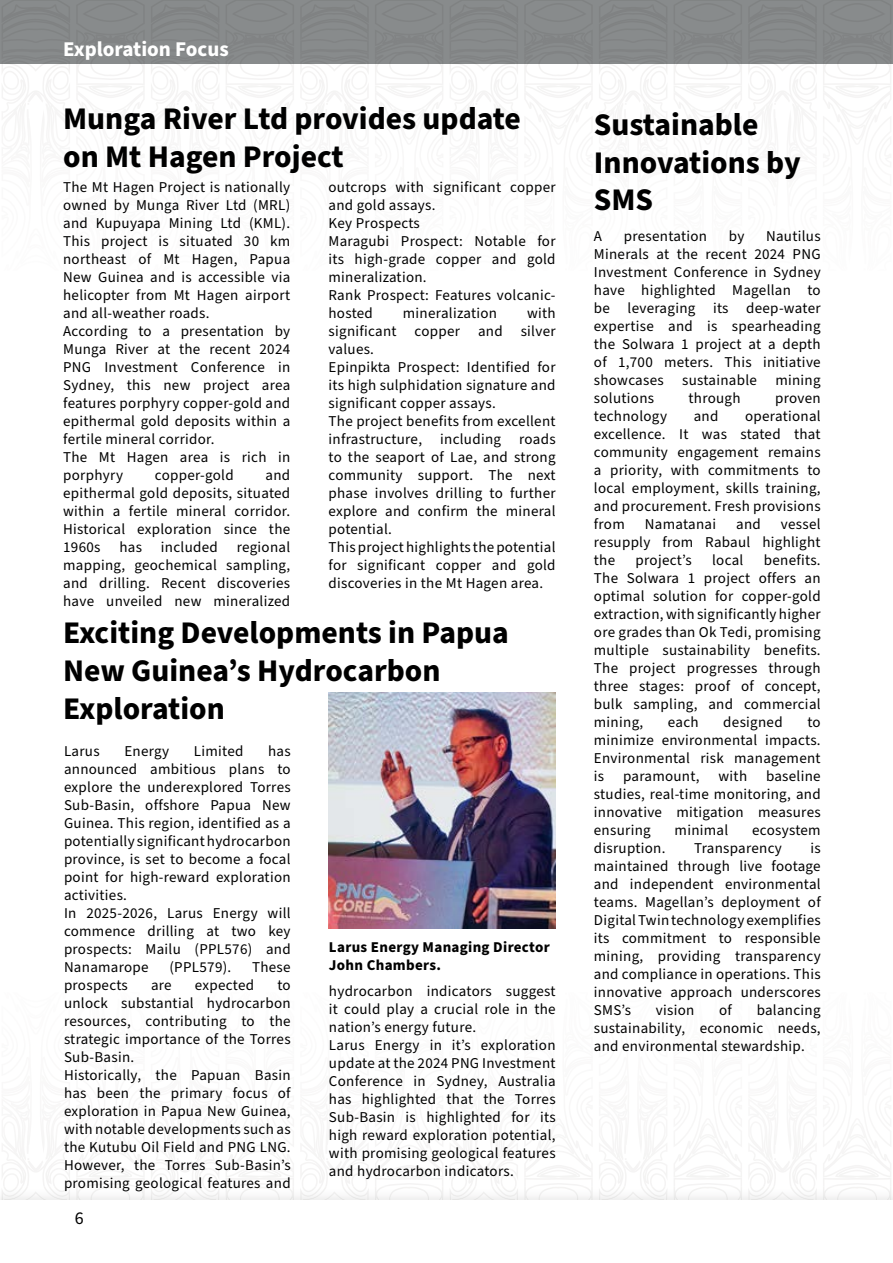
<style>
.page{position:relative;width:893px;height:1263px;background:#fff}
.page>*{position:absolute;margin:0;border:0;box-sizing:border-box;transform-origin:0 0}
.t1{font:700 31.5px/37.8px "Source Sans Pro";color:#000}
.t2{font:700 21px "Source Sans Pro";color:#fff}
.t3{font:18px "Source Sans Pro";color:#000}
.t4{font:15px/18px "Source Sans Pro";letter-spacing:.02em;color:#000;text-align:justify}
.t5{font:700 15px/18px "Source Sans Pro";letter-spacing:.02em;color:#000}
</style>
<div class="page">
<svg style="left:824px;top:1153px;width:66px;height:15px"></svg>
<svg style="left:750px;top:1153px;width:63px;height:18px"></svg>
<svg style="left:675px;top:1153px;width:66px;height:15px"></svg>
<svg style="left:600px;top:1153px;width:63px;height:18px"></svg>
<svg style="left:526px;top:1153px;width:65px;height:15px"></svg>
<svg style="left:451px;top:1153px;width:63px;height:18px"></svg>
<svg style="left:376px;top:1153px;width:66px;height:15px"></svg>
<svg style="left:302px;top:1153px;width:63px;height:18px"></svg>
<svg style="left:227px;top:1153px;width:66px;height:15px"></svg>
<svg style="left:152px;top:1153px;width:64px;height:18px"></svg>
<svg style="left:78px;top:1153px;width:65px;height:15px"></svg>
<svg style="left:3px;top:1153px;width:63px;height:18px"></svg>
<img style="left:817px;top:1195px;width:76px;height:5px">
<img style="left:823px;top:1187px;width:68px;height:13px">
<img style="left:748px;top:1187px;width:69px;height:13px">
<img style="left:674px;top:1187px;width:68px;height:13px">
<img style="left:599px;top:1187px;width:68px;height:13px">
<img style="left:524px;top:1187px;width:69px;height:13px">
<img style="left:450px;top:1187px;width:68px;height:13px">
<img style="left:375px;top:1187px;width:68px;height:13px">
<img style="left:300px;top:1187px;width:69px;height:13px">
<img style="left:226px;top:1187px;width:68px;height:13px">
<img style="left:151px;top:1187px;width:68px;height:13px">
<img style="left:76px;top:1187px;width:69px;height:13px">
<img style="left:2px;top:1187px;width:68px;height:13px">
<div style="left:0;top:0;width:893px;height:64px;background:#888b8c"></div>
<img style="left:329px;top:693px;width:226px;height:236px">
<h2 class="t2" style="left:63px;top:34px;width:167px">Exploration Focus</h2>
<h1 class="t1" style="left:63px;top:101px;width:459px">Munga River Ltd provides update on Mt Hagen Project</h1>
<h1 class="t1" style="left:594px;top:106px;width:208px">Sustainable<br>Innovations by<br>SMS</h1>
<p class="t4" style="left:329px;top:178px;width:229px;text-align:left">outcrops with significant copper and gold assays.<br>Key Prospects<br>Maragubi Prospect: Notable for its high-grade copper and gold mineralization.<br>Rank Prospect: Features volcanic&shy;hosted</p>
<p class="t4" style="left:63px;top:178px;width:229px;text-align:left">The Mt Hagen Project is nationally owned by Munga River Ltd (MRL) and Kupuyapa Mining Ltd (KML).<br>This project is situated 30 km northeast of Mt Hagen, Papua<br>New Guinea and is accessible via helicopter from Mt Hagen airport and all-weather roads.<br>According to a presentation by<br>Munga River at the recent 2024<br>PNG Investment Conference in<br>Sydney, this new project area features porphyry copper-gold and epithermal gold deposits within a fertile mineral corridor.<br>The Mt Hagen area is rich in porphyry</p>
<p class="t4" style="left:594px;top:227px;width:10px">A</p>
<p class="t4" style="left:624px;top:227px;width:85px">presentation</p>
<p class="t4" style="left:729px;top:227px;width:17px">by</p>
<p class="t4" style="left:594px;top:227px;width:228px;text-indent:172px">Nautilus Minerals at the recent 2024 PNG Investment Conference in Sydney have highlighted Magellan to be leveraging its deep-water expertise and is spearheading the Solwara 1 project at a depth of 1,700 meters. This initiative showcases sustainable mining solutions</p>
<p class="t4" style="left:329px;top:304px;width:229px;text-align:left;text-indent:198px">with significant copper and silver values.<br>Epinpikta Prospect: Identified for its high sulphidation signature and significant copper assays.<br>The project benefits from excellent infrastructure, including roads to the seaport of Lae, and strong community support. The next phase involves drilling to further explore and confirm the mineral potential.<br>This project highlights the potential for significant copper and gold discoveries in the Mt Hagen area.</p>
<p class="t4" style="left:403px;top:304px;width:96px">mineralization</p>
<p class="t4" style="left:688px;top:389px;width:54px">through</p>
<p class="t4" style="left:775px;top:389px;width:47px">proven</p>
<p class="t4" style="left:594px;top:407px;width:75px">technology</p>
<p class="t4" style="left:694px;top:407px;width:26px">and</p>
<p class="t4" style="left:594px;top:407px;width:228px;text-indent:151px">operational excellence. It was stated that community engagement remains a priority, with commitments to local employment, skills training, and procurement. Fresh provisions from</p>
<p class="t4" style="left:63px;top:466px;width:229px;text-indent:202px">and epithermal gold deposits, situated within a fertile mineral corridor.<br>Historical exploration since the 1960s</p>
<p class="t4" style="left:155px;top:466px;width:80px">copper-gold</p>
<p class="t4" style="left:594px;top:515px;width:228px;text-indent:187px">vessel resupply from Rabaul highlight the</p>
<p class="t4" style="left:645px;top:515px;width:73px">Namatanai</p>
<p class="t4" style="left:736px;top:515px;width:26px">and</p>
<p class="t4" style="left:63px;top:538px;width:229px;text-indent:174px">regional mapping, geochemical sampling, and drilling. Recent discoveries have unveiled new mineralized</p>
<p class="t4" style="left:119px;top:538px;width:24px">has</p>
<p class="t4" style="left:161px;top:538px;width:58px">included</p>
<p class="t4" style="left:594px;top:551px;width:228px;text-indent:170px">benefits.<br>The Solwara 1 project offers an optimal solution for copper-gold extraction, with significantly higher ore grades than Ok Tedi, promising multiple sustainability benefits.<br>The project progresses through three stages: proof of concept, bulk sampling, and commercial mining,</p>
<p class="t4" style="left:636px;top:551px;width:58px">project’s</p>
<p class="t4" style="left:712px;top:551px;width:33px">local</p>
<h1 class="t1" style="left:63px;top:615px;width:447px">Exciting Developments in Papua<br>New Guinea’s Hydrocarbon<br>Exploration</h1>
<p class="t4" style="left:668px;top:713px;width:32px">each</p>
<p class="t4" style="left:723px;top:713px;width:61px">designed</p>
<p class="t4" style="left:594px;top:713px;width:228px;text-indent:213px">to minimize environmental impacts.<br>Environmental risk management is</p>
<p class="t4" style="left:64px;top:743px;width:228px;text-align:left;text-indent:204px">has announced ambitious plans to explore the underexplored Torres<br>Sub-Basin, offshore Papua New<br>Guinea. This region, identified as a potentially significant hydrocarbon province, is set to become a focal point for high-reward exploration activities.<br>In 2025-2026, Larus Energy will commence drilling at two key prospects: Mailu (PPL576) and<br>Nanamarope</p>
<p class="t4" style="left:64px;top:743px;width:37px">Larus</p>
<p class="t4" style="left:124px;top:743px;width:46px">Energy</p>
<p class="t4" style="left:194px;top:743px;width:51px">Limited</p>
<p class="t4" style="left:594px;top:767px;width:228px;text-indent:172px">baseline studies, real-time monitoring, and innovative mitigation measures ensuring</p>
<p class="t4" style="left:623px;top:767px;width:78px">paramount,</p>
<p class="t4" style="left:719px;top:767px;width:30px">with</p>
<p class="t4" style="left:675px;top:821px;width:55px">minimal</p>
<p class="t4" style="left:752px;top:821px;width:70px">ecosystem</p>
<p class="t4" style="left:594px;top:839px;width:73px">disruption.</p>
<p class="t4" style="left:694px;top:839px;width:89px">Transparency</p>
<p class="t4" style="left:594px;top:839px;width:228px;text-indent:216px">is maintained through live footage and independent environmental teams. Magellan’s deployment of Digital Twin technology exemplifies its commitment to responsible mining, providing transparency and compliance in operations. This innovative approach underscores SMS’s</p>
<p class="t5" style="left:329px;top:938px;width:222px">Larus Energy Managing Director<br>John Chambers.</p>
<p class="t4" style="left:169px;top:959px;width:63px">(PPL579).</p>
<p class="t4" style="left:252px;top:959px;width:40px">These</p>
<p class="t4" style="left:64px;top:977px;width:65px">prospects</p>
<p class="t4" style="left:151px;top:977px;width:22px">are</p>
<p class="t4" style="left:195px;top:977px;width:61px">expected</p>
<p class="t4" style="left:64px;top:977px;width:228px;text-align:left;text-indent:213px">to unlock substantial hydrocarbon resources, contributing to the strategic importance of the Torres<br>Sub-Basin.<br>Historically, the Papuan Basin has been the primary focus of exploration in Papua New Guinea, with notable developments such as the Kutubu Oil Field and PNG LNG.<br>However, the Torres Sub-Basin’s promising geological features and</p>
<p class="t4" style="left:329px;top:982px;width:228px;text-align:left">hydrocarbon indicators suggest it could play a crucial role in the nation’s energy future.<br>Larus Energy in it’s exploration update at the 2024 PNG Investment<br>Conference in Sydney, Australia has highlighted that the Torres<br>Sub-Basin is highlighted for its high reward exploration potential, with promising geological features and hydrocarbon indicators.</p>
<p class="t4" style="left:656px;top:1001px;width:40px">vision</p>
<p class="t4" style="left:719px;top:1001px;width:14px">of</p>
<p class="t4" style="left:594px;top:1001px;width:228px;text-indent:163px">balancing sustainability, economic needs, and environmental stewardship.</p>
<p class="t3" style="left:75px;top:1205px;width:10px">6</p>
</div>
